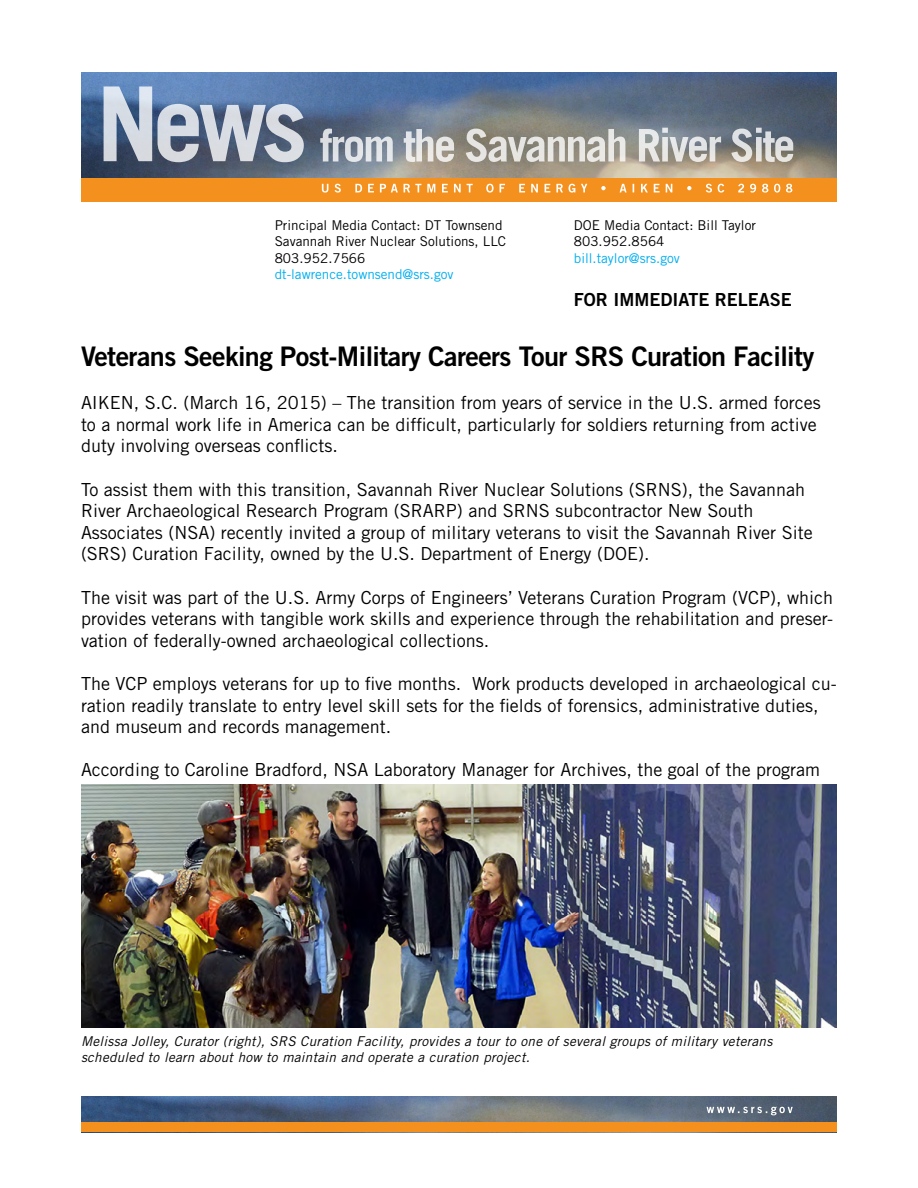
<style>
.page{position:relative;width:918px;height:1188px;background:#fff}
.page>*{position:absolute;margin:0;border:0;box-sizing:border-box;transform-origin:0 0}
.t1{font:27px "Trade Gothic LT Std Bd 2";letter-spacing:-.02em;color:#000}
.t2{font:18px/21.6px "Trade Gothic LT Std";color:#000}
.t3{font:18px "Trade Gothic LT Std Bd 2";color:#000}
.t4{font:italic 13.5px/16.2px "Trade Gothic LT Std";letter-spacing:.02em;color:#000}
.t5{font:13.5px/16.2px "Trade Gothic LT Std";color:#000}
.t6{font:13.5px "Trade Gothic LT Std";color:#00aeef}
</style>
<div class="page">
<div style="left:81px;top:175px;width:756px;height:27px;background:#f4901d"></div>
<svg style="left:322px;top:184px;width:470px;height:9px"></svg>
<img style="left:81px;top:72px;width:756px;height:106px">
<svg style="left:320px;top:128px;width:473px;height:34px"></svg>
<svg style="left:104px;top:86px;width:48px;height:75px"></svg>
<svg style="left:158px;top:104px;width:146px;height:58px"></svg>
<img style="left:81px;top:1096px;width:756px;height:26px">
<div style="left:81px;top:1122px;width:756px;height:10px;background:#f4901d"></div>
<svg style="left:707px;top:1107px;width:86px;height:8px"></svg>
<img style="left:81px;top:784px;width:756px;height:244px">
<p class="t5" style="left:275px;top:217px;width:233px">Principal Media Contact: DT Townsend<br>Savannah River Nuclear Solutions, LLC<br>803.952.7566</p>
<p class="t6" style="left:275px;top:266px;width:180px">dt-lawrence.townsend@srs.gov</p>
<p class="t5" style="left:574px;top:217px;width:184px">DOE Media Contact: Bill Taylor<br>803.952.8564</p>
<p class="t6" style="left:574px;top:250px;width:108px">bill.taylor@srs.gov</p>
<p class="t3" style="left:574px;top:289px;width:219px">FOR IMMEDIATE RELEASE</p>
<h1 class="t1" style="left:81px;top:340px;width:735px">Veterans Seeking Post-Military Careers Tour SRS Curation Facility</h1>
<p class="t2" style="left:81px;top:392px;width:741px">AIKEN, S.C. (March 16, 2015) – The transition from years of service in the U.S. armed forces to a normal work life in America can be difficult, particularly for soldiers returning from active duty involving overseas conflicts.</p>
<p class="t2" style="left:81px;top:478px;width:733px">To assist them with this transition, Savannah River Nuclear Solutions (SRNS), the Savannah River Archaeological Research Program (SRARP) and SRNS subcontractor New South Associates (NSA) recently invited a group of military veterans to visit the Savannah River Site (SRS) Curation Facility, owned by the U.S. Department of Energy (DOE).</p>
<p class="t2" style="left:81px;top:586px;width:754px;text-align:justify">The visit was part of the U.S. Army Corps of Engineers’ Veterans Curation Program (VCP), which provides veterans with tangible work skills and experience through the rehabilitation and preser&shy;vation of federally-owned archaeological collections.</p>
<p class="t2" style="left:81px;top:673px;width:757px">The VCP employs veterans for up to five months. Work products developed in archaeological cu&shy;ration readily translate to entry level skill sets for the fields of forensics, administrative duties, and museum and records management.</p>
<p class="t2" style="left:81px;top:759px;width:741px">According to Caroline Bradford, NSA Laboratory Manager for Archives, the goal of the program</p>
<p class="t4" style="left:81px;top:1034px;width:693px">Melissa Jolley, Curator (right), SRS Curation Facility, provides a tour to one of several groups of military veterans scheduled to learn about how to maintain and operate a curation project.</p>
</div>
